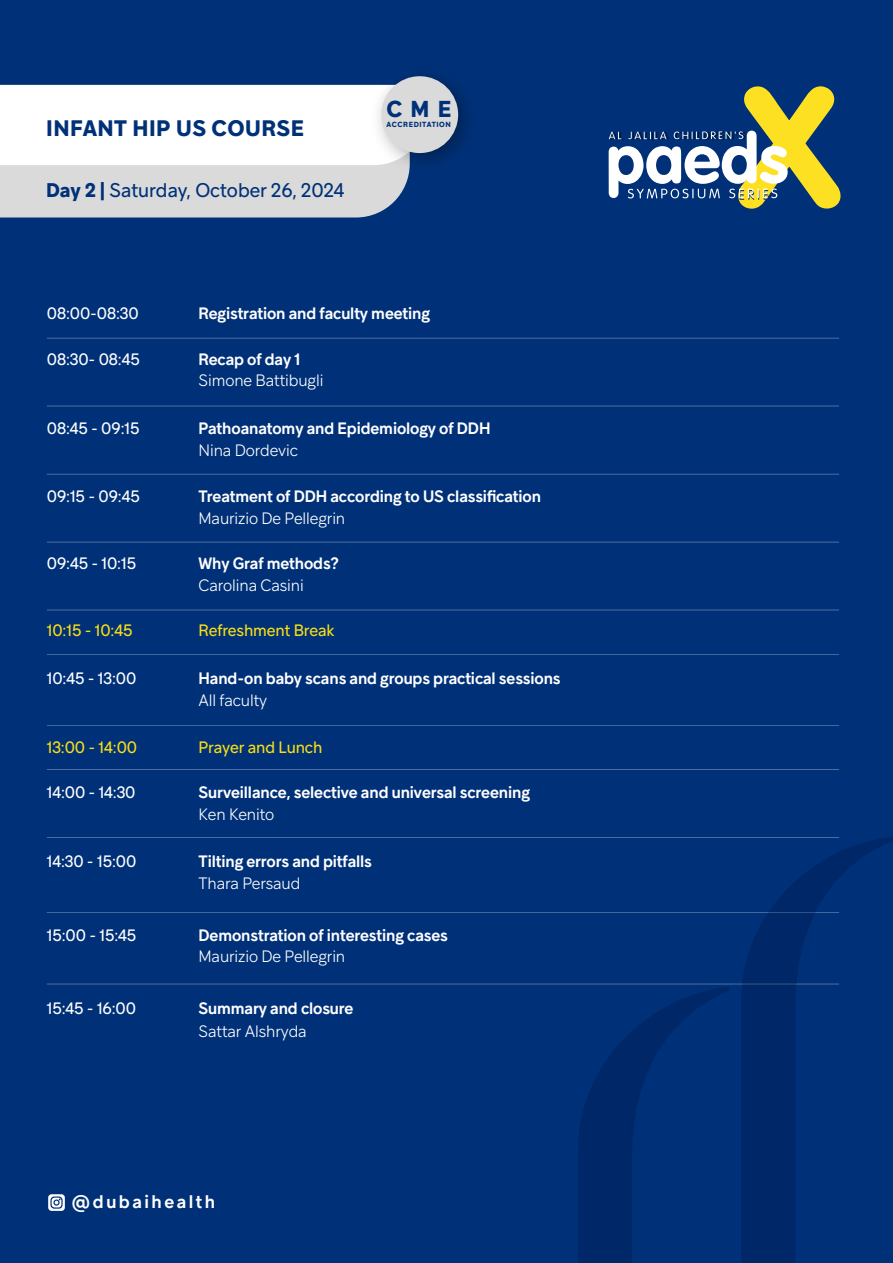
<style>
.page{position:relative;width:893px;height:1263px;background:#003178}
.page>*{position:absolute;margin:0;border:0;box-sizing:border-box;transform-origin:0 0}
.t1{font:700 22.65px "Guillon";color:#003178}
.t2{font:700 22.05px "Guillon";letter-spacing:.02em;color:#003178}
.t3{font:19.5px "Guillon";color:#003178}
.t4{font:600 18px "Guillon";letter-spacing:.14em;color:#fff}
.t5{font:600 16.2px "Guillon";letter-spacing:-.005em;color:#fff}
.t6{font:300 16.2px "Guillon";letter-spacing:-.005em;color:#fff}
.t7{font:16.2px "Guillon";letter-spacing:-.005em;color:#fff}
.t8{font:16.2px "Guillon";letter-spacing:-.005em;color:#fade12}
.t9{font:700 7.35px "Guillon";letter-spacing:.08em;color:#003178}
.s1{font-weight:700}
</style>
<div class="page">
<hr style="left:47px;top:338px;width:792px;height:1px;background:#fff">
<hr style="left:47px;top:406px;width:792px;height:1px;background:#fff">
<hr style="left:47px;top:474px;width:792px;height:1px;background:#fff">
<hr style="left:47px;top:542px;width:792px;height:1px;background:#fff">
<hr style="left:47px;top:610px;width:792px;height:1px;background:#fff">
<hr style="left:47px;top:654px;width:792px;height:1px;background:#fff">
<hr style="left:47px;top:725px;width:792px;height:1px;background:#fff">
<hr style="left:47px;top:769px;width:792px;height:1px;background:#fff">
<hr style="left:47px;top:837px;width:792px;height:1px;background:#fff">
<hr style="left:47px;top:912px;width:792px;height:1px;background:#fff">
<hr style="left:47px;top:984px;width:792px;height:1px;background:#fff">
<svg style="left:578px;top:987px;width:152px;height:276px"></svg>
<svg style="left:741px;top:837px;width:152px;height:426px"></svg>
<svg style="left:48px;top:1194px;width:17px;height:17px"></svg>
<svg style="left:609px;top:86px;width:232px;height:123px"></svg>
<svg style="left:0;top:85px;width:408px;height:132px;background:#edeeee"></svg>
<img style="left:363px;top:76px;width:105px;height:104px">
<div style="left:381px;top:76px;width:77px;height:77px;background:#dadada;border-radius:50%"></div>
<h2 class="t2" style="left:46px;top:115px;width:259px">INFANT HIP US COURSE</h2>
<p class="t3" style="left:46px;top:178px;width:300px"><span class="s1">Day 2 |</span> Saturday, October 26, 2024</p>
<h1 class="t1" style="left:386px;top:95px;width:66px">CME</h1>
<p class="t9" style="left:386px;top:120px;width:66px">ACCREDITATION</p>
<p class="t7" style="left:47px;top:303px;width:94px">08:00-08:30</p>
<p class="t7" style="left:47px;top:349px;width:94px">08:30- 08:45</p>
<p class="t5" style="left:199px;top:303px;width:233px">Registration and faculty meeting</p>
<p class="t5" style="left:199px;top:349px;width:103px">Recap of day 1</p>
<p class="t7" style="left:47px;top:418px;width:94px">08:45 - 09:15</p>
<p class="t6" style="left:198px;top:371px;width:126px">Simone Battibugli</p>
<p class="t5" style="left:198px;top:418px;width:293px">Pathoanatomy and Epidemiology of DDH</p>
<p class="t6" style="left:198px;top:440px;width:101px">Nina Dordevic</p>
<p class="t7" style="left:47px;top:486px;width:94px">09:15 - 09:45</p>
<p class="t5" style="left:198px;top:486px;width:344px">Treatment of DDH according to US classification</p>
<p class="t6" style="left:198px;top:508px;width:148px">Maurizio De Pellegrin</p>
<p class="t7" style="left:47px;top:553px;width:91px">09:45 - 10:15</p>
<p class="t5" style="left:198px;top:553px;width:142px">Why Graf methods?</p>
<p class="t6" style="left:198px;top:575px;width:107px">Carolina Casini</p>
<p class="t8" style="left:47px;top:620px;width:87px">10:15 - 10:45</p>
<p class="t8" style="left:198px;top:620px;width:138px">Refreshment Break</p>
<p class="t7" style="left:47px;top:668px;width:91px">10:45 - 13:00</p>
<p class="t5" style="left:199px;top:668px;width:364px">Hand-on baby scans and groups practical sessions</p>
<p class="t6" style="left:198px;top:690px;width:70px">All faculty</p>
<p class="t8" style="left:47px;top:737px;width:92px">13:00 - 14:00</p>
<p class="t8" style="left:199px;top:737px;width:125px">Prayer and Lunch</p>
<p class="t7" style="left:47px;top:782px;width:90px">14:00 - 14:30</p>
<p class="t5" style="left:199px;top:782px;width:333px">Surveillance, selective and universal screening</p>
<p class="t6" style="left:198px;top:804px;width:77px">Ken Kenito</p>
<p class="t7" style="left:47px;top:852px;width:91px">14:30 - 15:00</p>
<p class="t5" style="left:199px;top:851px;width:175px">Tilting errors and pitfalls</p>
<p class="t6" style="left:198px;top:873px;width:103px">Thara Persaud</p>
<p class="t7" style="left:47px;top:925px;width:91px">15:00 - 15:45</p>
<p class="t5" style="left:199px;top:925px;width:251px">Demonstration of interesting cases</p>
<p class="t6" style="left:198px;top:947px;width:148px">Maurizio De Pellegrin</p>
<p class="t7" style="left:47px;top:998px;width:91px">15:45 - 16:00</p>
<p class="t5" style="left:199px;top:998px;width:157px">Summary and closure</p>
<p class="t6" style="left:198px;top:1021px;width:110px">Sattar Alshryda</p>
<p class="t4" style="left:72px;top:1190px;width:145px">@dubaihealth</p>
</div>
